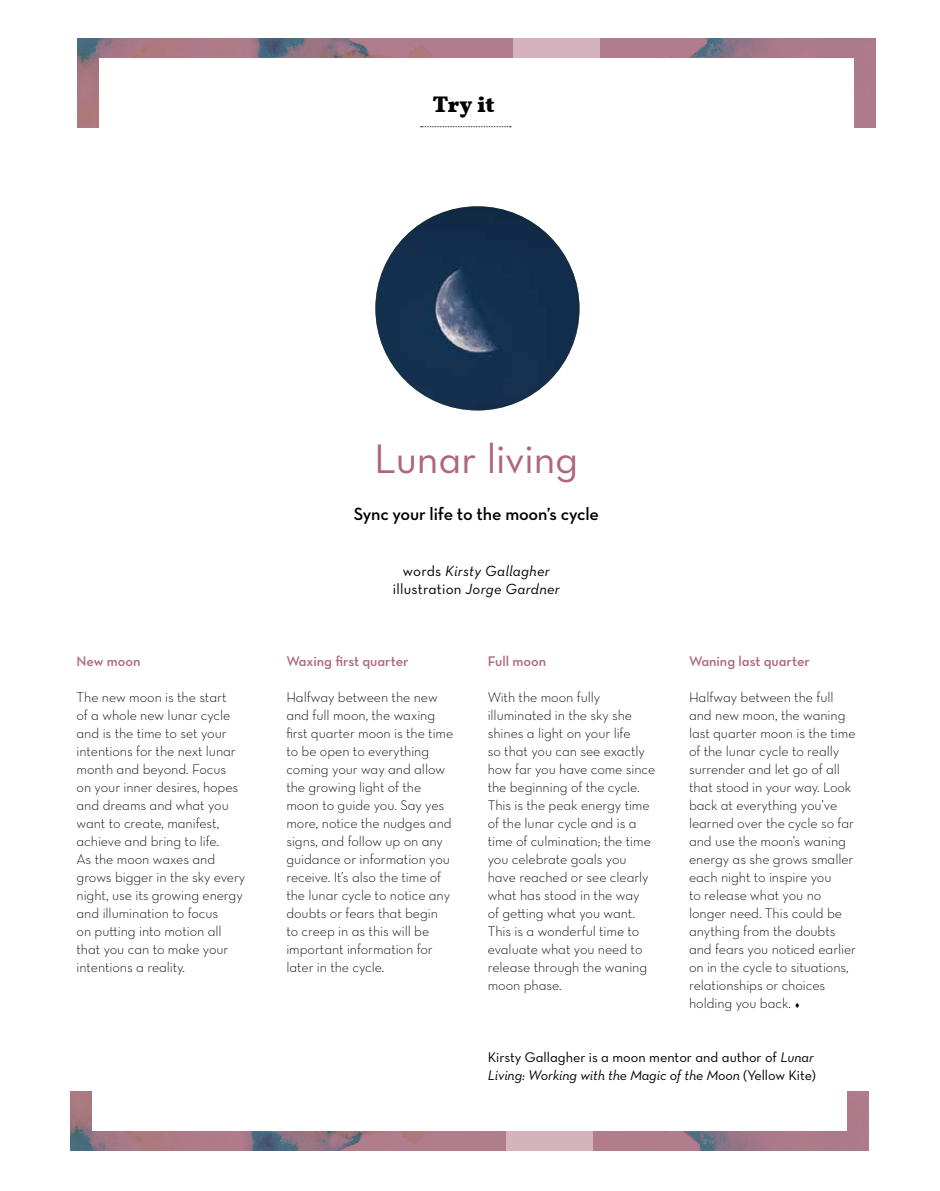
<style>
.page{position:relative;width:940px;height:1191px;background:#fff}
.page>*{position:absolute;margin:0;border:0;box-sizing:border-box;transform-origin:0 0}
.t1{font:42px "Neutra Text Book Alt";letter-spacing:-.005em;color:#ae6680}
.t2{font:900 22.5px "Vollkorn";color:#000}
.t3{font:18px "Neutraface Text Demi Alt";letter-spacing:-.01em;color:#000}
.t4{font:15px "Neutraface Text Book Alt";letter-spacing:.015em;color:#000}
.t5{font:15px "Neutraface Text Book Italic Alt";letter-spacing:.015em;color:#000}
.t6{font:14.25px/18px "Neutraface Text Light Alt";letter-spacing:-.005em;color:#000}
.t7{font:14.25px "Neutraface Text Demi Alt";color:#ae6680}
.t8{font:14.25px "Neutraface Text Book Italic Alt";letter-spacing:-.005em;color:#000}
.t9{font:14.25px "Neutraface Text Book Alt";color:#000}
.s1{font-family:"Neutraface Text Book Alt"}
.s2{font-family:"Neutraface Text Book Italic Alt"}
</style>
<div class="page">
<div style="left:71px;top:1061px;width:798px;height:89px;background:#d5b3bd"></div>
<img style="left:71px;top:1091px;width:434px;height:59px">
<img style="left:593px;top:1091px;width:275px;height:59px">
<div style="left:92px;top:1052px;width:755px;height:78px;background:#fff"></div>
<div style="left:77px;top:38px;width:799px;height:90px;background:#d5b3bd"></div>
<img style="left:77px;top:38px;width:435px;height:90px">
<img style="left:600px;top:38px;width:275px;height:90px">
<div style="left:99px;top:58px;width:754px;height:78px;background:#fff"></div>
<svg style="left:421px;top:126px;width:90px;height:1px"></svg>
<div style="left:0;top:1025px;width:927px;height:66px;background:#fff"></div>
<img style="left:375px;top:206px;width:204px;height:204px;border-radius:102px">
<h2 class="t2" style="left:432px;top:87px;width:63px">Try it</h2>
<p class="t7" style="left:77px;top:652px;width:66px">New moon</p>
<p class="t6" style="left:77px;top:688px;width:170px">The new moon is the start<br>of a whole new lunar cycle and is the time to set your intentions for the next lunar month and beyond. Focus<br>on your inner desires, hopes and dreams and what you want to create, manifest, achieve and bring to life.<br>As the moon waxes and grows bigger in the sky every night, use its growing energy and illumination to focus<br>on putting into motion all that you can to make your intentions a reality.</p>
<h1 class="t1" style="left:374px;top:433px;width:206px">Lunar living</h1>
<p class="t3" style="left:354px;top:502px;width:247px">Sync your life to the moon’s cycle</p>
<p class="t5" style="left:403px;top:562px;width:149px"><span class="s1">words</span> Kirsty Gallagher</p>
<p class="t4" style="left:393px;top:580px;width:168px">illustration <span class="s2">Jorge Gardner</span></p>
<p class="t7" style="left:286px;top:652px;width:124px">Waxing first quarter</p>
<p class="t6" style="left:286px;top:688px;width:168px">Halfway between the new and full moon, the waxing first quarter moon is the time to be open to everything coming your way and allow the growing light of the moon to guide you. Say yes more, notice the nudges and signs, and follow up on any guidance or information you receive. It’s also the time of the lunar cycle to notice any doubts or fears that begin to creep in as this will be important information for later in the cycle.</p>
<p class="t7" style="left:488px;top:652px;width:60px">Full moon</p>
<p class="t6" style="left:488px;top:688px;width:169px">With the moon fully illuminated in the sky she shines a light on your life<br>so that you can see exactly how far you have come since the beginning of the cycle.<br>This is the peak energy time of the lunar cycle and is a time of culmination; the time you celebrate goals you have reached or see clearly what has stood in the way<br>of getting what you want.<br>This is a wonderful time to evaluate what you need to release through the waning moon phase.</p>
<p class="t7" style="left:689px;top:652px;width:122px">Waning last quarter</p>
<p class="t6" style="left:689px;top:688px;width:169px">Halfway between the full and new moon, the waning last quarter moon is the time of the lunar cycle to really surrender and let go of all that stood in your way. Look back at everything you’ve learned over the cycle so far and use the moon’s waning energy as she grows smaller each night to inspire you<br>to release what you no longer need. This could be anything from the doubts and fears you noticed earlier on in the cycle to situations, relationships or choices holding you back. ▲</p>
<p class="t9" style="left:488px;top:1048px;width:327px">Kirsty Gallagher is a moon mentor and author of <span class="s2">Lunar</span></p>
<p class="t8" style="left:488px;top:1066px;width:330px">Living: Working with the Magic of the Moon <span class="s1">(Yellow Kite)</span></p>
</div>
